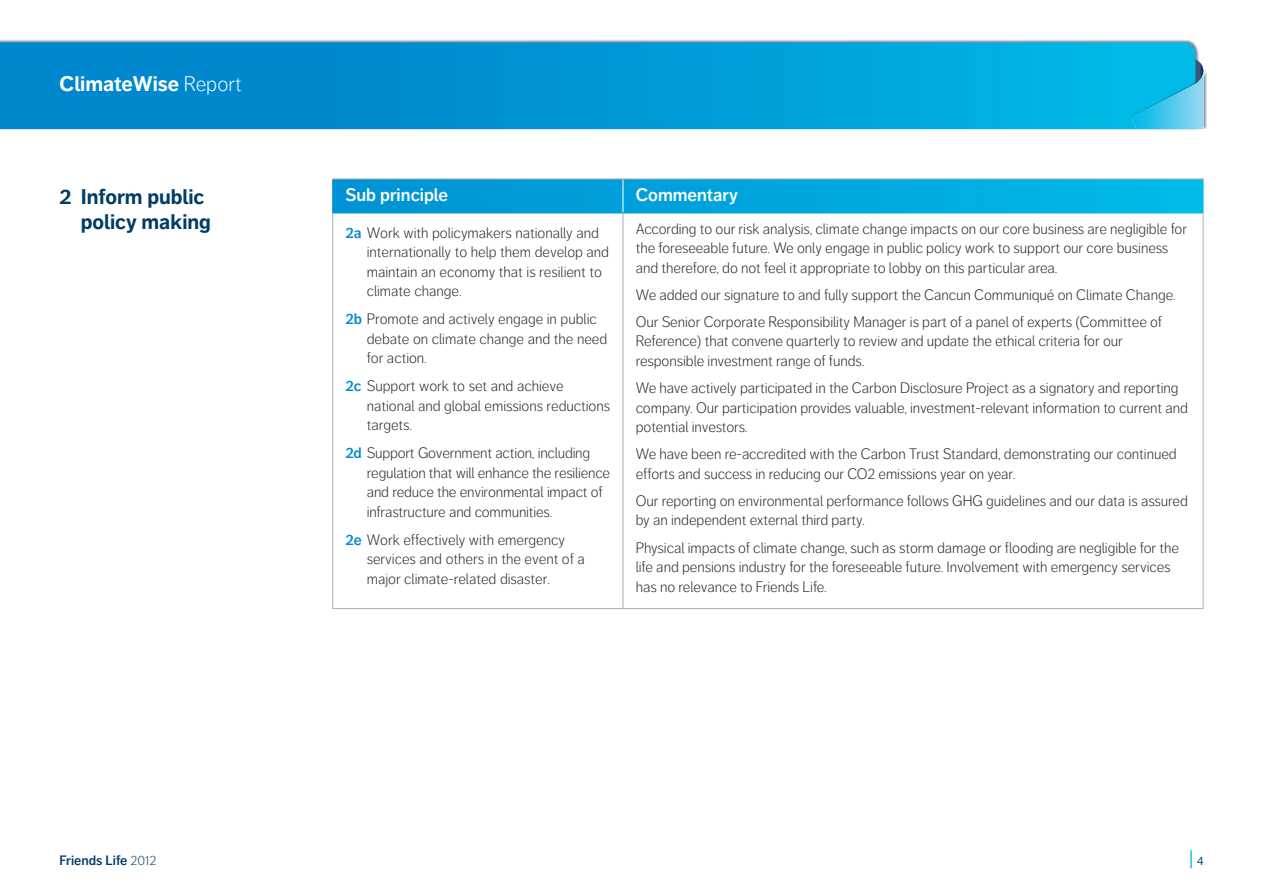
<style>
.page{position:relative;width:1263px;height:893px;background:#fff}
.page>*{position:absolute;margin:0;border:0;box-sizing:border-box;transform-origin:0 0}
.t1{font:700 21px/25.5px "Friends Life Dagny";color:#003c64}
.t2{font:700 21px "Friends Life Dagny";color:#fff}
.t3{font:600 18.9px "Friends Life Dagny";color:#0dbde3;scale:.78 1}
.t4{font:600 18px "Friends Life Dagny";color:#fff}
.t5{font:300 15px/19.5px "Friends Life Dagny";letter-spacing:-.005em;color:#231f20}
.t6{font:600 13.5px "Friends Life Dagny";color:#003c64}
.s1{font-weight:300}
.s2{font-weight:600;color:#0088ce}
.s3{font-weight:400;font-size:12px;color:#003c64}
</style>
<div class="page">
<div style="left:0;top:39px;width:1199px;height:90px;background:#00294e;opacity:.55"></div>
<svg style="left:0;top:43px;width:1195px;height:86px;background:#0098d6"></svg>
<div style="left:1133px;top:67px;width:74px;height:62px;background:#00294e;opacity:.45"></div>
<svg style="left:1130px;top:58px;width:74px;height:71px"></svg>
<img style="left:1131px;top:71px;width:72px;height:58px">
<svg style="left:333px;top:180px;width:870px;height:33px;background:#00a5dd"></svg>
<hr style="left:623px;top:179px;width:1px;height:34px;background:#fff">
<hr style="left:332px;top:179px;width:1px;height:34px;background:#0088ce">
<hr style="left:332px;top:213px;width:1px;height:395px;background:#a5aeb4">
<hr style="left:623px;top:213px;width:1px;height:395px;background:#a5aeb4">
<hr style="left:1203px;top:213px;width:1px;height:395px;background:#a5aeb4">
<hr style="left:1203px;top:179px;width:1px;height:34px;background:#0dbde3">
<hr style="left:332px;top:213px;width:291px;height:1px;background:#fff">
<hr style="left:623px;top:213px;width:580px;height:1px;background:#fff">
<hr style="left:332px;top:179px;width:291px;height:1px;background:#a5aeb4">
<hr style="left:623px;top:179px;width:580px;height:1px;background:#a5aeb4">
<hr style="left:332px;top:608px;width:291px;height:1px;background:#a5aeb4">
<hr style="left:623px;top:608px;width:580px;height:1px;background:#a5aeb4">
<h1 class="t2" style="left:60px;top:71px;width:184px">ClimateWise <span class="s1">Report</span></h1>
<h1 class="t1" style="left:81px;top:184px;width:132px;text-indent:-21px">2 Inform public policy making</h1>
<p class="t4" style="left:345px;top:185px;width:104px">Sub principle</p>
<p class="t4" style="left:636px;top:185px;width:104px">Commentary</p>
<p class="t5" style="left:636px;top:219px;width:553px">According to our risk analysis, climate change impacts on our core business are negligible for the foreseeable future. We only engage in public policy work to support our core business and therefore, do not feel it appropriate to lobby on this particular area.</p>
<p class="t5" style="left:636px;top:281px;width:541px;line-height:27.2px">We added our signature to and fully support the Cancun Communiqué on Climate Change.<br>Our Senior Corporate Responsibility Manager is part of a panel of experts (Committee of</p>
<p class="t5" style="left:636px;top:332px;width:489px">Reference) that convene quarterly to review and update the ethical criteria for our responsible investment range of funds.</p>
<p class="t5" style="left:636px;top:378px;width:554px">We have actively participated in the Carbon Disclosure Project as a signatory and reporting company. Our participation provides valuable, investment‑relevant information to current and potential investors.</p>
<p class="t5" style="left:636px;top:444px;width:542px">We have been re‑accredited with the Carbon Trust Standard, demonstrating our continued efforts and success in reducing our CO2 emissions year on year.</p>
<p class="t5" style="left:636px;top:491px;width:554px">Our reporting on environmental performance follows GHG guidelines and our data is assured by an independent external third party.</p>
<p class="t5" style="left:636px;top:538px;width:545px">Physical impacts of climate change, such as storm damage or flooding are negligible for the life and pensions industry for the foreseeable future. Involvement with emergency services has no relevance to Friends Life.</p>
<p class="t5" style="left:367px;top:223px;width:244px;text-indent:-21px"><span class="s2">2a</span> Work with policymakers nationally and internationally to help them develop and maintain an economy that is resilient to climate change.</p>
<p class="t5" style="left:367px;top:310px;width:242px;text-indent:-21px"><span class="s2">2b</span> Promote and actively engage in public debate on climate change and the need for action.</p>
<p class="t5" style="left:367px;top:377px;width:245px;text-indent:-21px"><span class="s2">2c</span> Support work to set and achieve national and global emissions reductions targets.</p>
<p class="t5" style="left:367px;top:444px;width:245px;text-indent:-21px"><span class="s2">2d</span> Support Government action, including regulation that will enhance the resilience and reduce the environmental impact of infrastructure and communities.</p>
<p class="t5" style="left:367px;top:530px;width:220px;text-indent:-21px"><span class="s2">2e</span> Work effectively with emergency services and others in the event of a major climate‑related disaster.</p>
<p class="t6" style="left:60px;top:852px;width:98px">Friends Life <span class="s1">2012</span></p>
<p class="t3" style="left:1189px;top:847px;width:20px">| <span class="s3">4</span></p>
</div>
